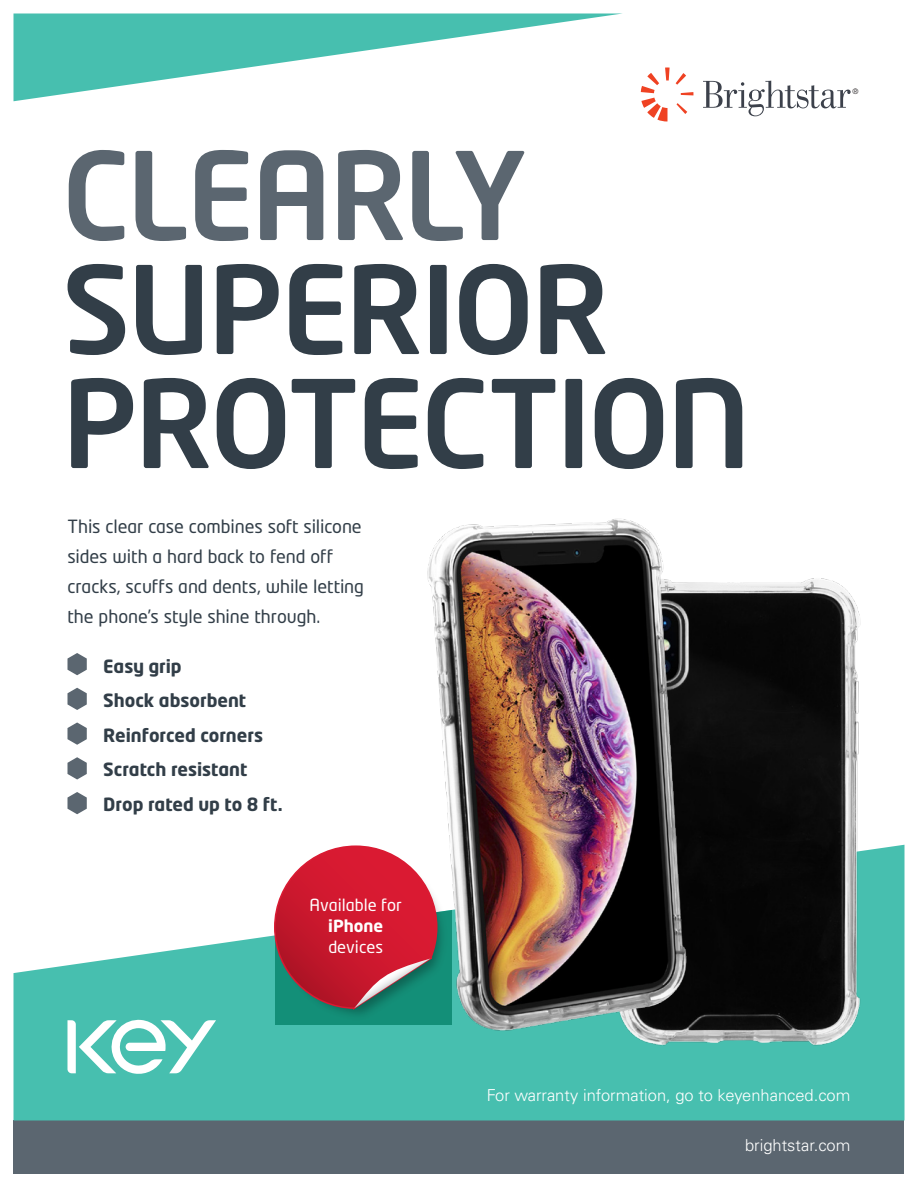
<style>
.page{position:relative;width:918px;height:1188px;background:#fff}
.page>*{position:absolute;margin:0;border:0;box-sizing:border-box;transform-origin:0 0}
.t1{font:500 120px/114px "Neo Tech";letter-spacing:-.025em;color:#323e48}
.t2{font:500 120px "Neo Tech";letter-spacing:-.03em;color:#5b6670}
.t3{font:18px/30px "Neo Tech";letter-spacing:-.005em;color:#323e48}
.t4{font:700 18px/34.5px "Neo Tech";color:#323e48}
.t5{font:300 16.5px "Univers";color:#fff}
.t6{font:16.5px "Neo Tech";color:#fff}
.t7{font:700 16.5px "Neo Tech";color:#fff}
.t8{font:300 7.5px "Univers";color:#231f20}
</style>
<div class="page">
<div style="left:14px;top:1120px;width:890px;height:54px;background:#5b6670"></div>
<svg style="left:14px;top:845px;width:890px;height:276px;fill:#47bfaf"></svg>
<svg style="left:14px;top:14px;width:605px;height:87px;fill:#47bfaf"></svg>
<svg style="left:67px;top:1018px;width:149px;height:57px"></svg>
<svg style="left:703px;top:81px;width:148px;height:35px"></svg>
<svg style="left:641px;top:67px;width:52px;height:54px"></svg>
<div style="left:276px;top:1010px;width:148px;height:15px;background:#138f78"></div>
<svg style="left:273px;top:845px;width:151px;height:165px"></svg>
<svg style="left:68px;top:653px;width:19px;height:22px"></svg>
<svg style="left:68px;top:688px;width:19px;height:22px"></svg>
<svg style="left:68px;top:722px;width:19px;height:23px"></svg>
<svg style="left:68px;top:757px;width:19px;height:23px"></svg>
<svg style="left:68px;top:792px;width:19px;height:22px"></svg>
<img style="left:614px;top:578px;width:248px;height:470px">
<img style="left:424px;top:518px;width:266px;height:515px">
<h1 class="t2" style="left:62px;top:147px;width:467px">CLEARLY</h1>
<h1 class="t1" style="left:62px;top:263px;width:690px">SUPERIOR<br>PROTECTION</h1>
<p class="t3" style="left:68px;top:512px;width:298px">This clear case combines soft silicone sides with a hard back to fend off cracks, scuffs and dents, while letting the phone’s style shine through.</p>
<p class="t4" style="left:103px;top:650px;width:181px">Easy grip<br>Shock absorbent<br>Reinforced corners<br>Scratch resistant<br>Drop rated up to 8 ft.</p>
<p class="t6" style="left:310px;top:897px;width:94px">Available for</p>
<p class="t7" style="left:328px;top:919px;width:57px">iPhone</p>
<p class="t6" style="left:328px;top:939px;width:56px">devices</p>
<p class="t8" style="left:852px;top:87px;width:7px">®</p>
<p class="t5" style="left:487px;top:1085px;width:365px">For warranty information, go to keyenhanced.com</p>
<p class="t5" style="left:745px;top:1135px;width:107px">brightstar.com</p>
</div>
